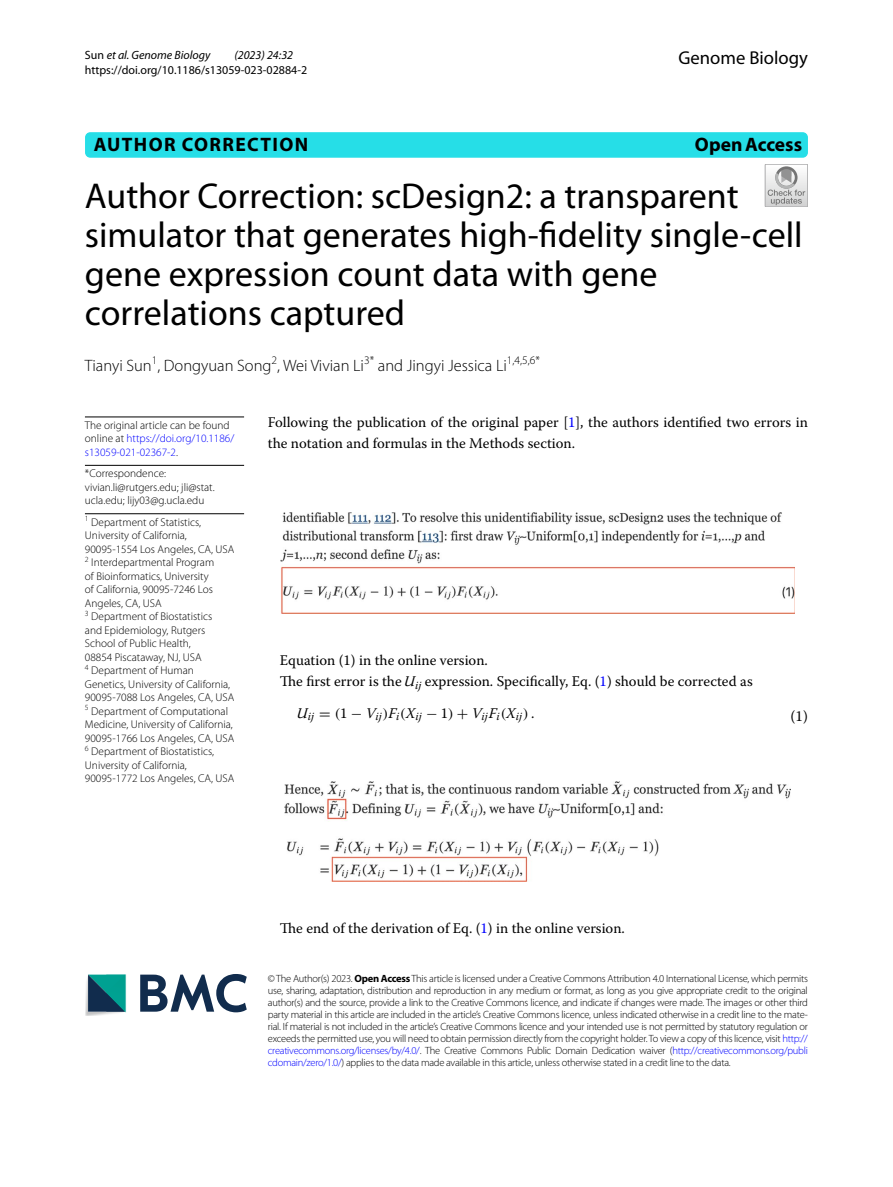
<style>
.page{position:relative;width:893px;height:1187px;background:#fff}
.page>*{position:absolute;margin:0;border:0;box-sizing:border-box;transform-origin:0 0}
.t1{font:36px/39px "Myriad Pro";color:#000}
.t2{font:700 19.5px "Myriad Pro";letter-spacing:.07em;color:#000}
.t3{font:700 19.5px "Myriad Pro";color:#000}
.t4{font:18.6px "Myriad Pro Regular 2";color:#000}
.t5{font:300 16.5px "Myriad Pro";color:#000}
.t6{font:15px "Warnock Pro Regular 2";color:#000}
.t7{font:14.7px/21.3px "Warnock Pro Regular 2";color:#000}
.t8{font:12px "Myriad Pro";color:#000}
.t9{font:italic 12px "Myriad Pro";color:#000}
.t10{font:300 11.25px/13.5px "Myriad Pro";color:#000}
.t11{font:300 11.25px/13.5px "Myriad Pro";color:#00f}
.t12{font:11.25px "Warnock Pro It 2";color:#000}
.t13{font:300 10.5px/12px "Myriad Pro";letter-spacing:-.025em;color:#000;text-align:justify}
.s1{font-style:normal}
.s2{color:#000}
.s3{color:#00f}
.s4{font-family:"Warnock Pro";font-style:italic}
.s5{font-weight:700}
</style>
<div class="page">
<div style="left:86px;top:133px;width:721px;height:24px;background:#26dee7;border-radius:4px"></div>
<div style="left:85px;top:132px;width:723px;height:26px;border:2px solid #26dee7;border-radius:4px"></div>
<svg style="left:765px;top:164px;width:43px;height:43px"></svg>
<img style="left:85px;top:977px;width:37px;height:38px">
<svg style="left:140px;top:974px;width:107px;height:38px"></svg>
<svg style="left:88px;top:974px;width:18px;height:37px"></svg>
<img style="left:125px;top:974px;width:1px;height:38px">
<img style="left:106px;top:1011px;width:19px;height:1px">
<img style="left:106px;top:974px;width:19px;height:18px">
<img style="left:106px;top:992px;width:19px;height:19px">
<img style="left:281px;top:512px;width:514px;height:101px">
<img style="left:285px;top:781px;width:506px;height:100px">
<hr style="left:85px;top:416px;width:159px;height:1px;background:#000">
<hr style="left:85px;top:465px;width:159px;height:1px;background:#000">
<hr style="left:85px;top:513px;width:159px;height:1px;background:#000">
<p class="t9" style="left:85px;top:48px;width:127px"><span class="s1">Sun</span> et al. Genome Biology</p>
<p class="t9" style="left:234px;top:48px;width:60px">(2023) 24:32</p>
<p class="t8" style="left:85px;top:63px;width:224px">https://doi.org/10.1186/s13059-023-02884-2</p>
<h2 class="t2" style="left:94px;top:132px;width:216px">AUTHOR CORRECTION</h2>
<h3 class="t4" style="left:679px;top:46px;width:131px">Genome Biology</h3>
<h2 class="t3" style="left:695px;top:131px;width:109px">Open Access</h2>
<h1 class="t1" style="left:85px;top:175px;width:719px">Author Correction: scDesign2: a transparent simulator that generates high‑fidelity single‑cell gene expression count data with gene correlations captured</h1>
<h3 class="t5" style="left:85px;top:356px;width:456px">Tianyi Sun<sup>1</sup>, Dongyuan Song<sup>2</sup>, Wei Vivian Li<sup>3*</sup> and Jingyi Jessica Li<sup>1,4,5,6*</sup></h3>
<p class="t11" style="left:85px;top:418px;width:151px"><span class="s2">The original article can be found online at</span> https://doi.org/10.1186/ s13059-021-02367-2<span class="s2">.</span></p>
<p class="t10" style="left:85px;top:467px;width:131px">*Correspondence: vivian.li@rutgers.edu; jli@stat. ucla.edu; lijy03@g.ucla.edu</p>
<p class="t10" style="left:85px;top:515px;width:151px"><sup>1</sup> Department of Statistics,<br>University of California,<br>90095‑1554 Los Angeles, CA, USA<br><sup>2</sup> Interdepartmental Program<br>of Bioinformatics, University<br>of California, 90095‑7246 Los<br>Angeles, CA, USA<br><sup>3</sup> Department of Biostatistics<br>and Epidemiology, Rutgers<br>School of Public Health,<br>08854 Piscataway, NJ, USA<br><sup>4</sup> Department of Human<br>Genetics, University of California,<br>90095‑7088 Los Angeles, CA, USA<br><sup>5</sup> Department of Computational<br>Medicine, University of California,<br>90095‑1766 Los Angeles, CA, USA<br><sup>6</sup> Department of Biostatistics,<br>University of California,<br>90095‑1772 Los Angeles, CA, USA</p>
<h3 class="t7" style="left:268px;top:411px;width:541px">Following the publication of the original paper [<span class="s3">1</span>], the authors identified two errors in the notation and formulas in the Methods section.</h3>
<h3 class="t7" style="left:280px;top:649px;width:474px">Equation (1) in the online version.<br>The first error is the <span class="s4">U</span><sub>ij</sub> expression. Specifically, Eq. (<span class="s3">1</span>) should be corrected as</h3>
<p class="t12" style="left:297px;top:712px;width:239px"><sup>U</sup>ij <sup>=</sup> <sup>(</sup><sup>1</sup> <sup>−</sup> <sup>V</sup>ij<sup>)</sup><sup>F</sup>i<sup>(</sup><sup>X</sup>ij <sup>−</sup> <sup>1</sup><sup>)</sup> <sup>+</sup> <sup>V</sup>ij<sup>F</sup>i<sup>(</sup><sup>X</sup>ij<sup>)</sup> <sup>.</sup></p>
<h3 class="t6" style="left:791px;top:706px;width:19px">(1)</h3>
<h3 class="t7" style="left:280px;top:917px;width:346px">The end of the derivation of Eq. (<span class="s3">1</span>) in the online version.</h3>
<p class="t13" style="left:268px;top:972px;width:542px">© The Author(s) 2023. <span class="s5">Open Access</span> This article is licensed under a Creative Commons Attribution 4.0 International License, which permits use, sharing, adaptation, distribution and reproduction in any medium or format, as long as you give appropriate credit to the original author(s) and the source, provide a link to the Creative Commons licence, and indicate if changes were made. The images or other third party material in this article are included in the article’s Creative Commons licence, unless indicated otherwise in a credit line to the mate&shy;rial. If material is not included in the article’s Creative Commons licence and your intended use is not permitted by statutory regulation or exceeds the permitted use, you will need to obtain permission directly from the copyright holder. To view a copy of this licence, visit <span class="s3">http:// creativecommons.org/licenses/by/4.0/</span>. The Creative Commons Public Domain Dedication waiver (<span class="s3">http://creativecommons.org/publi cdomain/zero/1.0/</span>) applies to the data made available in this article, unless otherwise stated in a credit line to the data.</p>
</div>
